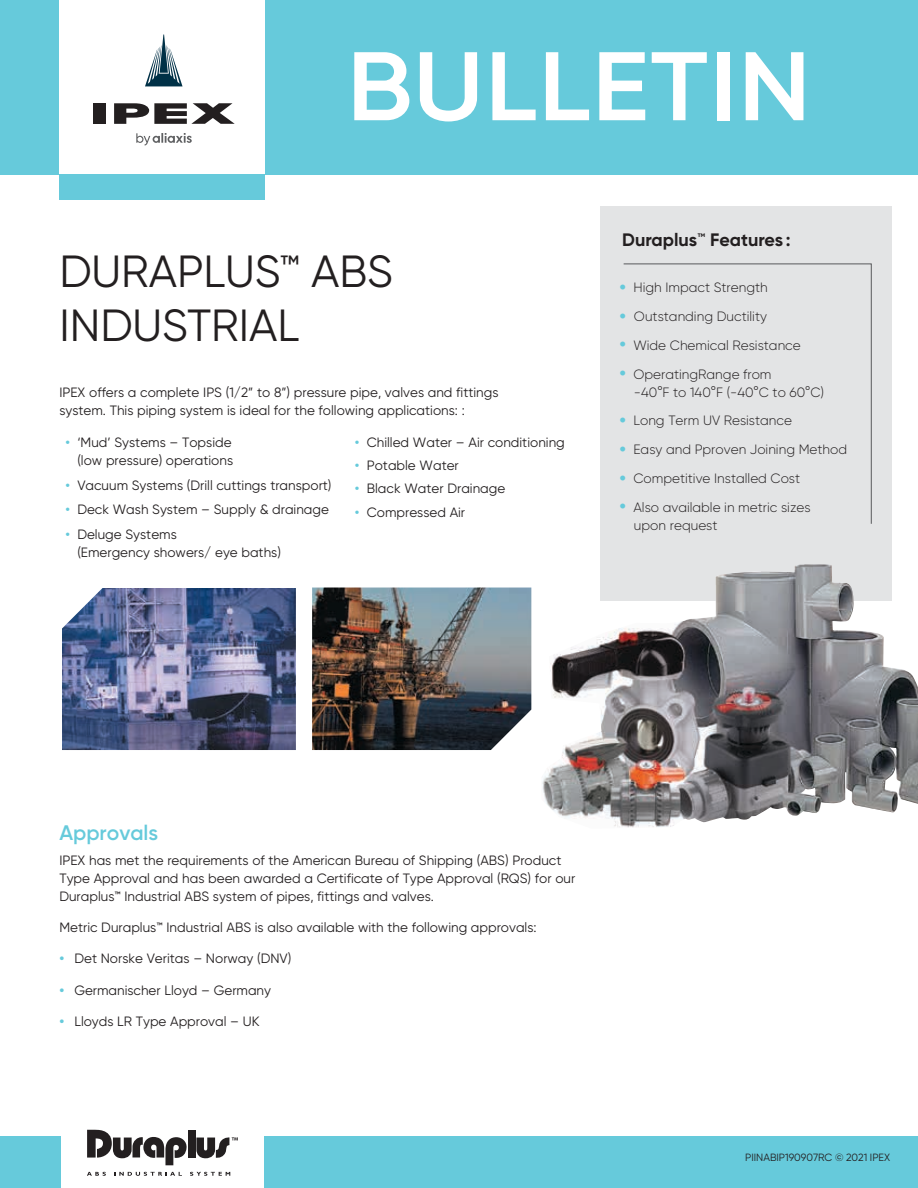
<style>
.page{position:relative;width:918px;height:1188px;background:#fff}
.page>*{position:absolute;margin:0;border:0;box-sizing:border-box;transform-origin:0 0}
.t1{font:600 97.2px "Gilroy";letter-spacing:.01em;color:#fff;scale:1.11 1}
.t2{font:45px/54px "Gilroy";color:#231f20}
.t3{font:600 21px "Gilroy";color:#66cadb}
.t4{font:700 18px "Gilroy";color:#231f20}
.t5{font:13.5px/18px "Gilroy";color:#231f20}
.t6{font:300 13.5px/18px "Gilroy";color:#231f20}
.t7{font:10.5px "Gilroy";color:#231f20}
.s1{font-weight:600;color:#66cadb}
.s2{font-weight:500}
.s3{font-size:28.5px;color:#66cadb}
.s4{font-weight:700;color:#66cadb}
</style>
<div class="page">
<div style="left:0;top:0;width:918px;height:174px;background:#66cadb"></div>
<div style="left:265px;top:1136px;width:653px;height:52px;background:#66cadb"></div>
<div style="left:59px;top:0;width:206px;height:193px;background:#fff"></div>
<div style="left:93px;top:103px;width:13px;height:21px;background:#231f20"></div>
<svg style="left:114px;top:103px;width:121px;height:21px"></svg>
<svg style="left:145px;top:34px;width:38px;height:52px"></svg>
<svg style="left:136px;top:133px;width:56px;height:13px"></svg>
<div style="left:600px;top:206px;width:291px;height:394px;background:#e3e4e5"></div>
<svg style="left:623px;top:263px;width:249px;height:261px"></svg>
<div style="left:59px;top:174px;width:206px;height:26px;background:#66cadb"></div>
<div style="left:0;top:1136px;width:60px;height:52px;background:#66cadb"></div>
<svg style="left:87px;top:1130px;width:100px;height:35px"></svg>
<div style="left:188px;top:1130px;width:7px;height:28px;background:#231f20"></div>
<svg style="left:87px;top:1172px;width:19px;height:4px"></svg>
<svg style="left:114px;top:1172px;width:68px;height:4px"></svg>
<svg style="left:190px;top:1172px;width:40px;height:4px"></svg>
<svg style="left:196px;top:1137px;width:42px;height:22px"></svg>
<img style="left:542px;top:564px;width:376px;height:264px">
<img style="left:62px;top:588px;width:234px;height:162px">
<img style="left:312px;top:588px;width:219px;height:162px">
<h1 class="t1" style="left:347px;top:26px;width:420px">BULLETIN</h1>
<h2 class="t2" style="left:59px;top:243px;width:335px">DURAPLUS™ ABS<br>INDUSTRIAL</h2>
<p class="t5" style="left:59px;top:384px;width:441px">IPEX offers a complete IPS (1/2” to 8”) pressure pipe, valves and fittings system. This piping system is ideal for the following applications: :</p>
<p class="t5" style="left:65px;top:433px;width:169px;text-align:right"><span class="s1">•</span> ‘Mud’ Systems – Topside (low pressure) operations</p>
<p class="t5" style="left:65px;top:476px;width:268px"><span class="s1">•</span> Vacuum Systems (Drill cuttings transport)</p>
<p class="t5" style="left:65px;top:500px;width:265px"><span class="s1">•</span> Deck Wash System – Supply &amp; drainage</p>
<p class="t5" style="left:77px;top:525px;width:205px;text-indent:-12px"><span class="s1">•</span> Deluge Systems<br>(Emergency showers/ eye baths)</p>
<p class="t5" style="left:355px;top:433px;width:211px"><span class="s1">•</span> Chilled Water – Air conditioning</p>
<p class="t5" style="left:355px;top:456px;width:106px"><span class="s1">•</span> Potable Water</p>
<p class="t5" style="left:355px;top:479px;width:152px"><span class="s1">•</span> Black Water Drainage</p>
<p class="t5" style="left:355px;top:503px;width:112px"><span class="s1">•</span> Compressed Air</p>
<h3 class="t4" style="left:622px;top:228px;width:170px">Duraplus<span class="s2">™</span> Features :</h3>
<p class="t6" style="left:619px;top:278px;width:150px"><span class="s3">•</span> High Impact Strength</p>
<p class="t6" style="left:619px;top:307px;width:150px"><span class="s3">•</span> Outstanding Ductility</p>
<p class="t6" style="left:619px;top:336px;width:183px"><span class="s3">•</span> Wide Chemical Resistance</p>
<p class="t6" style="left:634px;top:365px;width:192px;text-indent:-15px"><span class="s3">•</span> OperatingRange from<br>-40°F to 140°F (-40°C to 60°C)</p>
<p class="t6" style="left:619px;top:412px;width:175px"><span class="s3">•</span> Long Term UV Resistance</p>
<p class="t6" style="left:619px;top:440px;width:230px"><span class="s3">•</span> Easy and Pproven Joining Method</p>
<p class="t6" style="left:619px;top:469px;width:183px"><span class="s3">•</span> Competitive Installed Cost</p>
<p class="t6" style="left:634px;top:498px;width:178px;text-indent:-15px"><span class="s3">•</span> Also available in metric sizes upon request</p>
<h3 class="t3" style="left:59px;top:819px;width:100px">Approvals</h3>
<p class="t5" style="left:59px;top:851px;width:517px">IPEX has met the requirements of the American Bureau of Shipping (ABS) Product<br>Type Approval and has been awarded a Certificate of Type Approval (RQS) for our<br>Duraplus<span class="s2">™</span> Industrial ABS system of pipes, fittings and valves.</p>
<p class="t5" style="left:59px;top:918px;width:479px">Metric Duraplus<span class="s2">™</span> Industrial ABS is also available with the following approvals:</p>
<p class="t5" style="left:59px;top:950px;width:234px"><span class="s4">•</span> Det Norske Veritas – Norway (DNV)</p>
<p class="t5" style="left:59px;top:981px;width:213px"><span class="s4">•</span> Germanischer Lloyd – Germany</p>
<p class="t5" style="left:59px;top:1013px;width:202px"><span class="s4">•</span> Lloyds LR Type Approval – UK</p>
<p class="t7" style="left:745px;top:1151px;width:146px">PIINABIP190907RC © 2021 IPEX</p>
</div>
